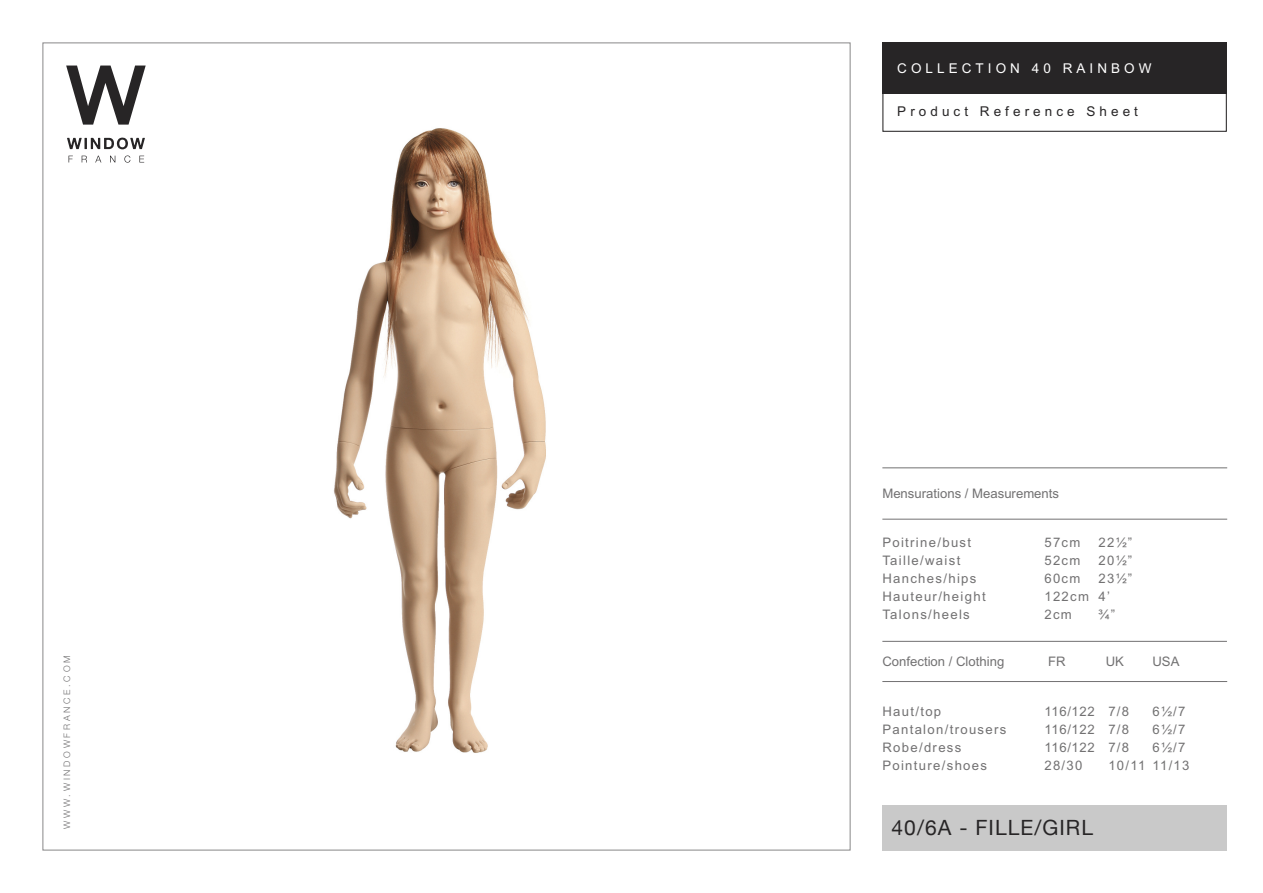
<style>
.page{position:relative;width:1263px;height:893px;background:#fff}
.page>*{position:absolute;margin:0;border:0;box-sizing:border-box;transform-origin:0 0}
.t1{font:21px "Helvetica Neue";letter-spacing:.05em;color:#272526}
.t2{font:13.5px "Arial";letter-spacing:.3em;color:#272526}
.t3{font:13.5px "Arial";letter-spacing:.3em;color:#fff}
.t4{font:13.2px "Arial";letter-spacing:.1em;color:#727172}
.t5{font:13.2px "Arial";color:#727172}
.t6{font:300 9px "Helvetica Neue LT Std";letter-spacing:.3em;color:#727172}
</style>
<div class="page">
<img style="left:334px;top:128px;width:212px;height:625px">
<div style="left:882px;top:43px;width:345px;height:51px;background:#272526"></div>
<div style="left:882px;top:43px;width:345px;height:89px;border:1px solid #272526"></div>
<div style="left:882px;top:805px;width:345px;height:45px;background:#c9c9c9"></div>
<hr style="left:882px;top:519px;width:345px;height:1px;background:#727172">
<hr style="left:882px;top:468px;width:345px;height:1px;background:#727172">
<hr style="left:882px;top:681px;width:345px;height:1px;background:#727172">
<hr style="left:882px;top:641px;width:345px;height:1px;background:#727172">
<svg style="left:66px;top:66px;width:80px;height:59px"></svg>
<svg style="left:69px;top:156px;width:4px;height:6px"></svg>
<svg style="left:82px;top:156px;width:5px;height:6px"></svg>
<svg style="left:95px;top:156px;width:6px;height:6px"></svg>
<svg style="left:110px;top:156px;width:5px;height:6px"></svg>
<svg style="left:124px;top:156px;width:6px;height:7px"></svg>
<svg style="left:139px;top:156px;width:5px;height:6px"></svg>
<svg style="left:67px;top:137px;width:78px;height:12px"></svg>
<p class="t6" style="left:64px;top:828px;width:174px;rotate:-90deg">WWW.WINDOWFRANCE.COM</p>
<p class="t3" style="left:897px;top:61px;width:256px">COLLECTION 40 RAINBOW</p>
<p class="t2" style="left:897px;top:104px;width:242px">Product Reference Sheet</p>
<p class="t5" style="left:882px;top:485px;width:178px">Mensurations / Measurements</p>
<p class="t4" style="left:882px;top:535px;width:90px">Poitrine/bust</p>
<p class="t4" style="left:1044px;top:535px;width:38px">57cm</p>
<p class="t4" style="left:1098px;top:535px;width:35px">22½”</p>
<p class="t4" style="left:882px;top:553px;width:79px">Taille/waist</p>
<p class="t4" style="left:1044px;top:553px;width:38px">52cm</p>
<p class="t4" style="left:1098px;top:553px;width:35px">20½”</p>
<p class="t4" style="left:882px;top:571px;width:96px">Hanches/hips</p>
<p class="t4" style="left:1044px;top:571px;width:38px">60cm</p>
<p class="t4" style="left:1098px;top:571px;width:35px">23½”</p>
<p class="t4" style="left:882px;top:589px;width:105px">Hauteur/height</p>
<p class="t4" style="left:1044px;top:589px;width:67px">122cm 4’</p>
<p class="t4" style="left:882px;top:607px;width:89px">Talons/heels</p>
<p class="t4" style="left:1044px;top:607px;width:29px">2cm</p>
<p class="t4" style="left:1098px;top:607px;width:18px">¾”</p>
<p class="t5" style="left:882px;top:654px;width:123px">Confection / Clothing</p>
<p class="t4" style="left:1048px;top:654px;width:19px">FR</p>
<p class="t4" style="left:1106px;top:654px;width:20px">UK</p>
<p class="t4" style="left:1152px;top:654px;width:29px">USA</p>
<p class="t4" style="left:882px;top:704px;width:60px">Haut/top</p>
<p class="t4" style="left:1044px;top:704px;width:86px">116/122 7/8</p>
<p class="t4" style="left:1152px;top:704px;width:35px">6½/7</p>
<p class="t4" style="left:882px;top:722px;width:125px">Pantalon/trousers</p>
<p class="t4" style="left:1044px;top:722px;width:86px">116/122 7/8</p>
<p class="t4" style="left:1152px;top:722px;width:35px">6½/7</p>
<p class="t4" style="left:882px;top:740px;width:81px">Robe/dress</p>
<p class="t4" style="left:1044px;top:740px;width:86px">116/122 7/8</p>
<p class="t4" style="left:1152px;top:740px;width:35px">6½/7</p>
<p class="t4" style="left:882px;top:758px;width:106px">Pointure/shoes</p>
<p class="t4" style="left:1044px;top:758px;width:40px">28/30</p>
<p class="t4" style="left:1108px;top:758px;width:83px">10/11 11/13</p>
<h1 class="t1" style="left:891px;top:815px;width:203px">40/6A - FILLE/GIRL</h1>
</div>
